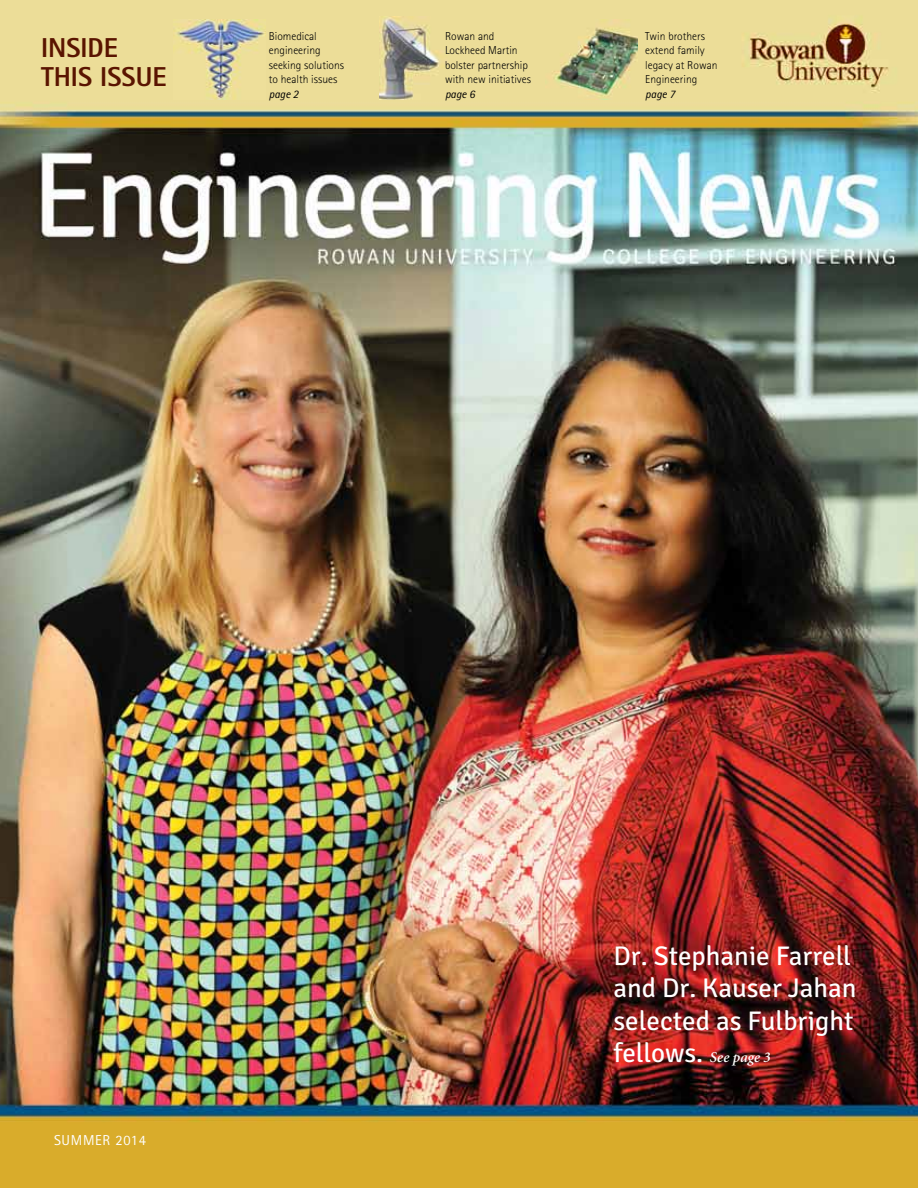
<style>
.page{position:relative;width:918px;height:1188px;background:#fff}
.page>*{position:absolute;margin:0;border:0;box-sizing:border-box;transform-origin:0 0}
.t1{font:800 27.3px/28.8px "Rotis Sans Serif";color:#5a1400}
.t2{font:27px/32.4px "Signika Negative";color:#fff}
.t3{font:14.4px "Rotis Sans Serif";letter-spacing:.05em;color:#fff}
.t4{font:300 11.55px/14.4px "Rotis Sans Serif";color:#000}
.t5{font:italic 11.55px "Rotis Sans Serif";color:#000}
.s1{font-family:"Minion";font-weight:600;font-style:italic;font-size:15px}
</style>
<div class="page">
<img style="left:0;top:0;width:918px;height:1188px">
<img style="left:174px;top:19px;width:92px;height:80px">
<img style="left:545px;top:19px;width:93px;height:80px">
<img style="left:380px;top:16px;width:71px;height:83px">
<h1 class="t1" style="left:41px;top:33px;width:127px">INSIDE<br>THIS ISSUE</h1>
<p class="t4" style="left:269px;top:29px;width:77px">Biomedical engineering seeking solutions to health issues</p>
<p class="t5" style="left:269px;top:87px;width:31px">page 2</p>
<p class="t4" style="left:445px;top:29px;width:87px">Rowan and<br>Lockheed Martin bolster partnership with new initiatives</p>
<p class="t5" style="left:445px;top:87px;width:31px">page 6</p>
<p class="t4" style="left:645px;top:29px;width:74px">Twin brothers extend family legacy at Rowan<br>Engineering</p>
<p class="t5" style="left:645px;top:87px;width:31px">page 7</p>
<p class="t3" style="left:54px;top:1132px;width:93px">SUMMER 2014</p>
<h2 class="t2" style="left:613px;top:940px;width:245px">Dr. Stephanie Farrell and Dr. Kauser Jahan selected as Fulbright fellows. <span class="s1">See page 3</span></h2>
</div>
